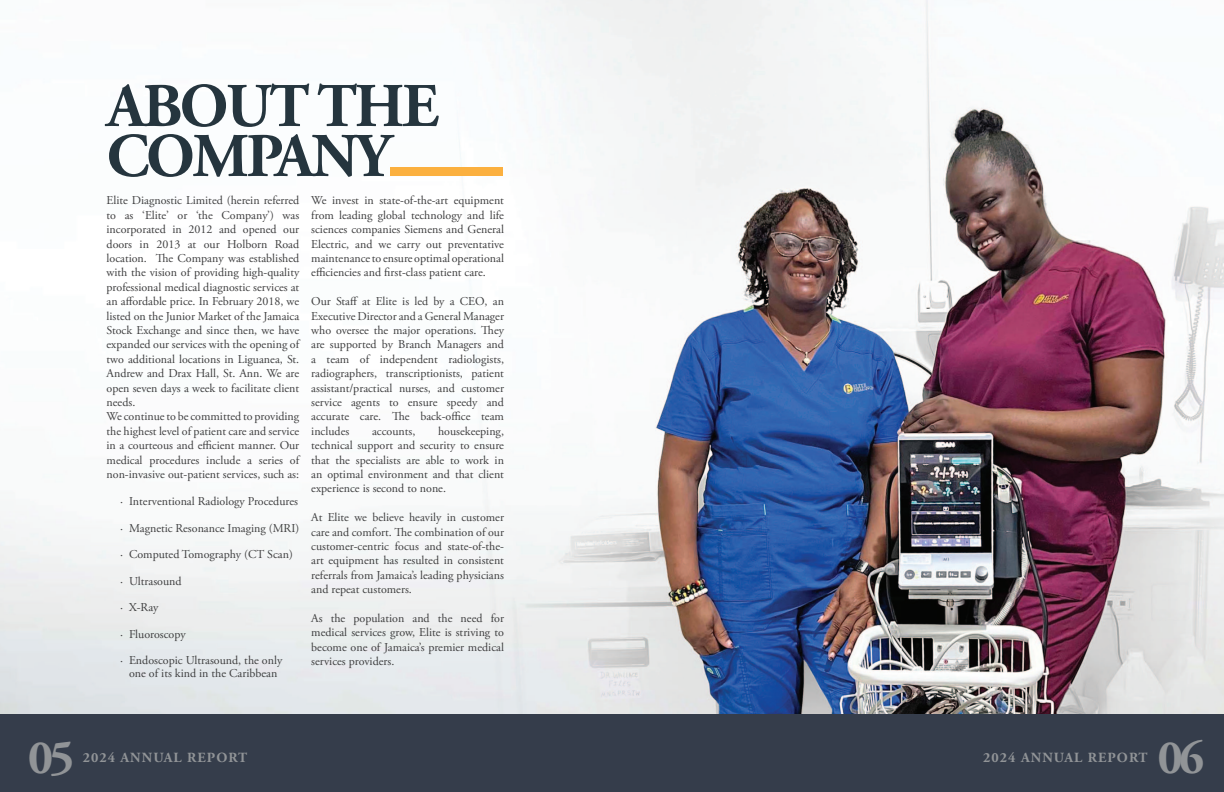
<style>
.page{position:relative;width:1224px;height:792px;background:#fff}
.page>*{position:absolute;margin:0;border:0;box-sizing:border-box;transform-origin:0 0}
.t1{font:700 62px/50px "Adobe Garamond Pro";letter-spacing:-.04em;color:#25353e}
.t2{font:700 48px "Adobe Garamond Pro";color:#919497}
.t3{font:700 14px "Adobe Garamond Pro";letter-spacing:.075em;color:#919497}
.List_Paragraph{font:12px/14.4px "Adobe Garamond Pro";color:#3e3e3f;text-align:justify}
</style>
<div class="page">
<img style="left:0;top:0;width:1224px;height:714px">
<div style="left:0;top:714px;width:613px;height:78px;background:#353d4b"></div>
<div style="left:613px;top:714px;width:611px;height:78px;background:#353d4b"></div>
<div style="left:390px;top:167px;width:113px;height:9px;background:#fbb03f"></div>
<p class="t1" style="left:107px;top:82px;width:334px">ABOUT THE<br>COMPANY</p>
<p class="List_Paragraph" style="left:107px;top:194px;width:194px">Elite Diagnostic Limited (herein referred to as ‘Elite’ or ‘the Company’) was incorporated in 2012 and opened our doors in 2013 at our Holborn Road location. The Company was established with the vision of providing high-quality professional medical diagnostic services at an affordable price. In February 2018, we listed on the Junior Market of the Jamaica Stock Exchange and since then, we have expanded our services with the opening of two additional locations in Liguanea, St.<br>Andrew and Drax Hall, St. Ann. We are open seven days a week to facilitate client needs.</p>
<p class="List_Paragraph" style="left:107px;top:410px;width:194px">We continue to be committed to providing the highest level of patient care and service in a courteous and efficient manner. Our medical procedures include a series of non-invasive out-patient services, such as:</p>
<p class="List_Paragraph" style="left:120px;top:495px;width:180px">· Interventional Radiology Procedures</p>
<p class="List_Paragraph" style="left:120px;top:521px;width:181px">· Magnetic Resonance Imaging (MRI)</p>
<p class="List_Paragraph" style="left:120px;top:548px;width:174px">· Computed Tomography (CT Scan)</p>
<p class="List_Paragraph" style="left:120px;top:574px;width:63px">· Ultrasound</p>
<p class="List_Paragraph" style="left:120px;top:601px;width:40px">· X-Ray</p>
<p class="List_Paragraph" style="left:120px;top:627px;width:67px">· Fluoroscopy</p>
<p class="List_Paragraph" style="left:120px;top:654px;width:164px;line-height:12.9px;text-align:center">· Endoscopic Ultrasound, the only one of its kind in the Caribbean</p>
<p class="List_Paragraph" style="left:311px;top:194px;width:194px">We invest in state-of-the-art equipment from leading global technology and life sciences companies Siemens and General Electric, and we carry out preventative maintenance to ensure optimal operational efficiencies and first-class patient care.</p>
<p class="List_Paragraph" style="left:311px;top:295px;width:194px">Our Staff at Elite is led by a CEO, an Executive Director and a General Manager who oversee the major operations. They are supported by Branch Managers and a team of independent radiologists, radiographers, transcriptionists, patient assistant/practical nurses, and customer service agents to ensure speedy and accurate care. The back-office team includes</p>
<p class="List_Paragraph" style="left:311px;top:424px;width:194px;text-indent:127px">housekeeping, technical support and security to ensure that the specialists are able to work in an optimal environment and that client experience is second to none.</p>
<p class="List_Paragraph" style="left:311px;top:511px;width:194px">At Elite we believe heavily in customer care and comfort. The combination of our customer-centric focus and state-of-the&shy;art equipment has resulted in consistent referrals from Jamaica’s leading physicians and repeat customers.</p>
<p class="List_Paragraph" style="left:311px;top:611px;width:194px">As the population and the need for medical services grow, Elite is striving to become one of Jamaica’s premier medical services providers.</p>
<p class="List_Paragraph" style="left:372px;top:424px;width:45px">accounts,</p>
<p class="t2" style="left:28px;top:730px;width:48px">05</p>
<p class="t3" style="left:83px;top:749px;width:166px">2024 ANNUAL REPORT</p>
<p class="t3" style="left:983px;top:749px;width:166px">2024 ANNUAL REPORT</p>
<p class="t2" style="left:1158px;top:730px;width:48px">06</p>
</div>
